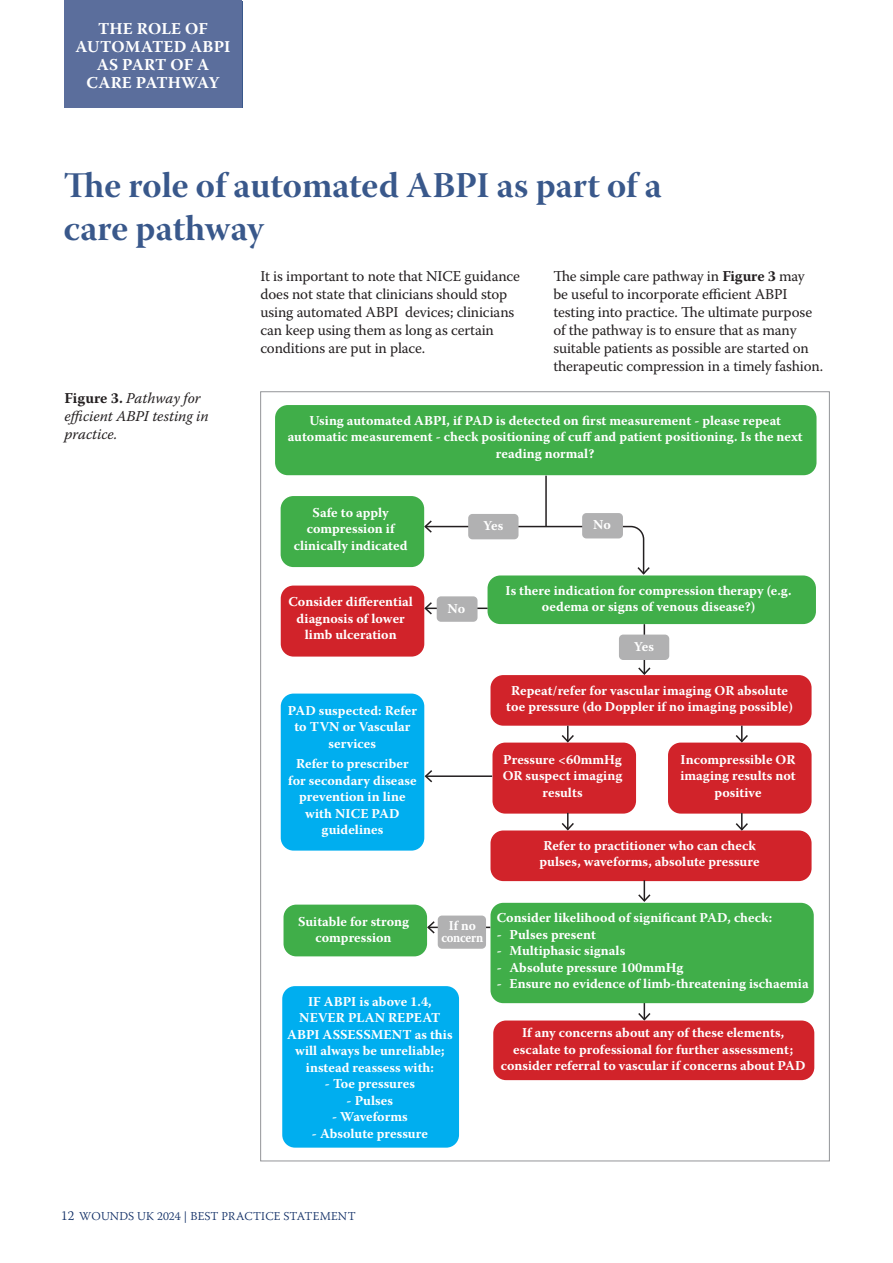
<style>
.page{position:relative;width:893px;height:1263px;background:#fff}
.page>*{position:absolute;margin:0;border:0;box-sizing:border-box;transform-origin:0 0}
.t1{font:36px/43.2px "Warnock Pro Bold Subh";color:#39588b}
.Paragraph_Style_1{font:700 16.5px/18px "Warnock Pro";letter-spacing:.01em;color:#fff;text-align:center}
.t2{font:15px/18px "Warnock Pro";letter-spacing:-.01em;color:#231f20}
.t3{font:italic 15px/18px "Warnock Pro";color:#231f20}
.Box_text{font:700 13.5px/16.5px "Warnock Pro";color:#fff;text-align:center}
.Box_text-2{font:700 13.5px/12px "Warnock Pro";letter-spacing:-.02em;color:#fff;text-align:center;scale:.96 1}
.t4{font:300 12px "Warnock Pro";letter-spacing:.01em;color:#0f2d65}
.s1{font-weight:700}
.s2{font-weight:700;font-style:normal}
.s3{font-size:13.5px}
</style>
<div class="page">
<div style="left:65px;top:0;width:177px;height:107px;background:#5b6e9c"></div>
<div style="left:275px;top:405px;width:541px;height:70px;background:#40ae49;border-radius:13px"></div>
<div style="left:487px;top:575px;width:329px;height:49px;background:#40ae49;border-radius:13px"></div>
<div style="left:281px;top:496px;width:143px;height:71px;background:#40ae49;border-radius:13px"></div>
<div style="left:281px;top:585px;width:143px;height:72px;background:#d1232a;border-radius:13px"></div>
<div style="left:281px;top:693px;width:143px;height:157px;background:#00aeef;border-radius:13px"></div>
<div style="left:282px;top:986px;width:177px;height:161px;background:#00aeef;border-radius:13px"></div>
<div style="left:492px;top:743px;width:144px;height:71px;background:#d1232a;border-radius:13px"></div>
<div style="left:668px;top:743px;width:144px;height:71px;background:#d1232a;border-radius:13px"></div>
<div style="left:490px;top:675px;width:322px;height:51px;background:#d1232a;border-radius:13px"></div>
<div style="left:490px;top:830px;width:322px;height:51px;background:#d1232a;border-radius:13px"></div>
<div style="left:493px;top:1020px;width:321px;height:60px;background:#d1232a;border-radius:13px"></div>
<svg style="left:423px;top:519px;width:228px;height:57px"></svg>
<hr style="left:545px;top:476px;width:2px;height:51px;background:#231f20">
<hr style="left:644px;top:624px;width:1px;height:50px;background:#231f20">
<svg style="left:637px;top:666px;width:15px;height:10px"></svg>
<svg style="left:637px;top:880px;width:15px;height:23px"></svg>
<svg style="left:637px;top:1003px;width:15px;height:18px"></svg>
<svg style="left:560px;top:726px;width:15px;height:17px"></svg>
<svg style="left:560px;top:813px;width:15px;height:18px"></svg>
<svg style="left:734px;top:726px;width:15px;height:17px"></svg>
<svg style="left:734px;top:813px;width:15px;height:18px"></svg>
<hr style="left:425px;top:608px;width:62px;height:1px;background:#231f20">
<svg style="left:424px;top:601px;width:9px;height:15px"></svg>
<div style="left:468px;top:514px;width:50px;height:25px;background:#b1b1b2;border-radius:4px"></div>
<div style="left:619px;top:635px;width:50px;height:25px;background:#b1b1b2;border-radius:4px"></div>
<div style="left:582px;top:513px;width:41px;height:25px;background:#b1b1b2;border-radius:4px"></div>
<div style="left:437px;top:596px;width:40px;height:26px;background:#b1b1b2;border-radius:4px"></div>
<hr style="left:426px;top:775px;width:66px;height:2px;background:#231f20">
<svg style="left:424px;top:768px;width:10px;height:16px"></svg>
<div style="left:490px;top:903px;width:324px;height:100px;background:#40ae49;border-radius:13px"></div>
<div style="left:283px;top:905px;width:144px;height:51px;background:#40ae49;border-radius:13px"></div>
<hr style="left:428px;top:927px;width:62px;height:1px;background:#231f20">
<svg style="left:427px;top:920px;width:9px;height:15px"></svg>
<div style="left:438px;top:915px;width:48px;height:34px;background:#b1b1b2;border-radius:4px"></div>
<p class="Paragraph_Style_1" style="left:76px;top:19px;width:156px">THE ROLE OF<br>AUTOMATED ABPI<br>AS PART OF A<br>CARE PATHWAY</p>
<p class="t1" style="left:64px;top:163px;width:599px">The role of automated ABPI as part of a care pathway</p>
<p class="t2" style="left:260px;top:267px;width:261px">It is important to note that NICE guidance does not state that clinicians should stop using automated ABPI devices; clinicians can keep using them as long as certain conditions are put in place.</p>
<p class="t2" style="left:553px;top:267px;width:271px">The simple care pathway in <span class="s1">Figure 3</span> may be useful to incorporate efficient ABPI testing into practice. The ultimate purpose of the pathway is to ensure that as many suitable patients as possible are started on therapeutic compression in a timely fashion.</p>
<p class="t3" style="left:65px;top:388px;width:137px"><span class="s2">Figure 3.</span> Pathway for</p>
<p class="t3" style="left:65px;top:406px;width:145px">efficient ABPI testing in practice.</p>
<p class="Box_text" style="left:288px;top:412px;width:516px">Using automated ABPI, if PAD is detected on first measurement - please repeat automatic measurement - check positioning of cuff and patient positioning. Is the next reading normal?</p>
<p class="Box_text" style="left:294px;top:504px;width:115px">Safe to apply compression if clinically indicated</p>
<p class="Box_text" style="left:288px;top:594px;width:126px">Consider differential diagnosis of lower limb ulceration</p>
<p class="Box_text" style="left:288px;top:702px;width:131px">PAD suspected: Refer to TVN or Vascular services</p>
<p class="Box_text" style="left:288px;top:755px;width:130px">Refer to prescriber for secondary disease prevention in line with NICE PAD guidelines</p>
<p class="Box_text" style="left:484px;top:517px;width:21px">Yes</p>
<p class="Box_text" style="left:593px;top:516px;width:19px">No</p>
<p class="Box_text" style="left:448px;top:600px;width:19px">No</p>
<p class="Box_text" style="left:506px;top:582px;width:288px">Is there indication for compression therapy (e.g. oedema or signs of venous disease?)</p>
<p class="Box_text" style="left:634px;top:638px;width:21px">Yes</p>
<p class="Box_text" style="left:506px;top:682px;width:288px">Repeat/refer for vascular imaging OR absolute toe pressure (do Doppler if no imaging possible)</p>
<p class="Box_text" style="left:503px;top:751px;width:121px">Pressure &lt;60mmHg<br>OR suspect imaging results</p>
<p class="Box_text" style="left:680px;top:751px;width:117px">Incompressible OR imaging results not positive</p>
<p class="Box_text" style="left:540px;top:837px;width:221px;text-align:left">Refer to practitioner who can check pulses, waveforms, absolute pressure</p>
<p class="Box_text" style="left:298px;top:913px;width:112px">Suitable for strong compression</p>
<p class="Box_text-2" style="left:441px;top:919px;width:45px">If no concern</p>
<p class="Box_text" style="left:308px;top:993px;width:125px">IF ABPI is above 1.4,</p>
<p class="Box_text" style="left:287px;top:1009px;width:167px">NEVER PLAN REPEAT<br>ABPI ASSESSMENT as this will always be unreliable; instead reassess with:</p>
<p class="Box_text" style="left:325px;top:1075px;width:92px">- Toe pressures</p>
<p class="Box_text" style="left:347px;top:1092px;width:48px">- Pulses</p>
<p class="Box_text" style="left:332px;top:1108px;width:77px">- Waveforms</p>
<p class="Box_text" style="left:312px;top:1125px;width:117px">- Absolute pressure</p>
<p class="Box_text" style="left:497px;top:909px;width:277px">Consider likelihood of significant PAD, check:</p>
<p class="Box_text" style="left:497px;top:926px;width:101px">- Pulses present</p>
<p class="Box_text" style="left:497px;top:942px;width:130px">- Multiphasic signals</p>
<p class="Box_text" style="left:497px;top:959px;width:188px">- Absolute pressure 100mmHg</p>
<p class="Box_text" style="left:497px;top:975px;width:314px">- Ensure no evidence of limb-threatening ischaemia</p>
<p class="Box_text" style="left:501px;top:1024px;width:306px">If any concerns about any of these elements, escalate to professional for further assessment; consider referral to vascular if concerns about PAD</p>
<p class="t4" style="left:61px;top:1209px;width:296px"><span class="s3">12</span> WOUNDS UK 2024 | BEST PRACTICE STATEMENT</p>
</div>
